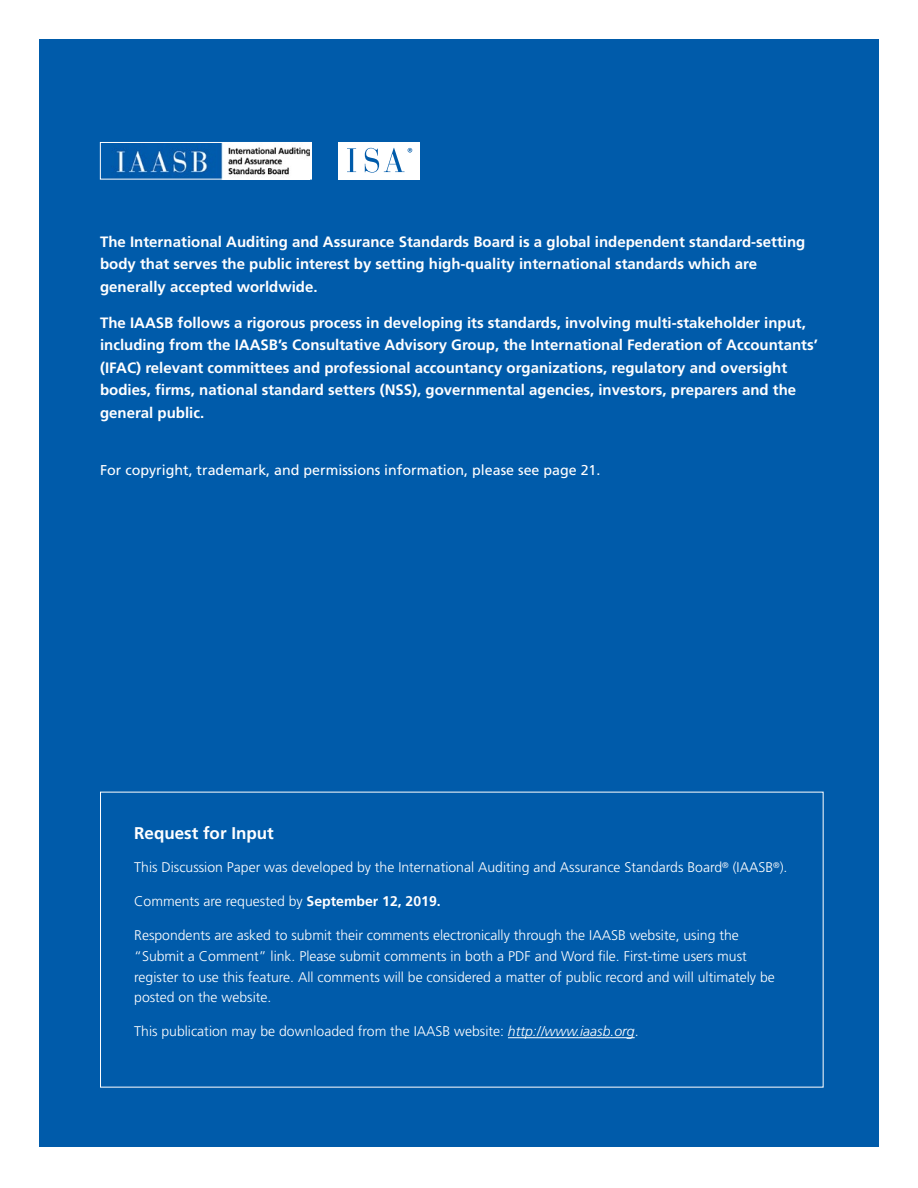
<style>
.page{position:relative;width:918px;height:1188px;background:#fff}
.page>*{position:absolute;margin:0;border:0;box-sizing:border-box;transform-origin:0 0}
.t1{font:700 16.95px "Frutiger LT Std";color:#fff}
.t2{font:700 15px/22.5px "Frutiger LT Std";color:#fff}
.t3{font:14.25px "Frutiger LT Std";color:#fff}
.t4{font:300 13.95px/20.7px "Frutiger LT Std";color:#fff}
.s1{font-weight:700}
.s2{font-style:italic}
</style>
<div class="page">
<div style="left:39px;top:39px;width:840px;height:1108px;background:#005baa"></div>
<img style="left:116px;top:144px;width:193px;height:33px">
<div style="left:100px;top:142px;width:212px;height:37px;border:1px solid #fff"></div>
<div style="left:339px;top:142px;width:81px;height:37px;background:#fff"></div>
<svg style="left:347px;top:148px;width:9px;height:24px"></svg>
<svg style="left:365px;top:148px;width:47px;height:25px"></svg>
<hr style="left:508px;top:1037px;width:127px;height:1px;background:#fff">
<p class="t2" style="left:100px;top:230px;width:707px">The International Auditing and Assurance Standards Board is a global independent standard-setting body that serves the public interest by setting high-quality international standards which are generally accepted worldwide.</p>
<p class="t2" style="left:100px;top:311px;width:719px">The IAASB follows a rigorous process in developing its standards, involving multi-stakeholder input, including from the IAASB’s Consultative Advisory Group, the International Federation of Accountants’ (IFAC) relevant committees and professional accountancy organizations, regulatory and oversight bodies, firms, national standard setters (NSS), governmental agencies, investors, preparers and the general public.</p>
<p class="t3" style="left:100px;top:462px;width:502px">For copyright, trademark, and permissions information, please see page 21.</p>
<p class="t1" style="left:134px;top:823px;width:141px">Request for Input</p>
<p class="t4" style="left:134px;top:858px;width:655px">This Discussion Paper was developed by the International Auditing and Assurance Standards Board<sup>®</sup> (IAASB<sup>®</sup>).</p>
<p class="t4" style="left:134px;top:891px;width:308px">Comments are requested by <span class="s1">September 12, 2019.</span></p>
<p class="t4" style="left:134px;top:925px;width:642px">Respondents are asked to submit their comments electronically through the IAASB website, using the “Submit a Comment” link. Please submit comments in both a PDF and Word file. First-time users must register to use this feature. All comments will be considered a matter of public record and will ultimately be posted on the website.</p>
<p class="t4" style="left:134px;top:1021px;width:506px">This publication may be downloaded from the IAASB website: <span class="s2">http://www.iaasb.org</span>.</p>
</div>
